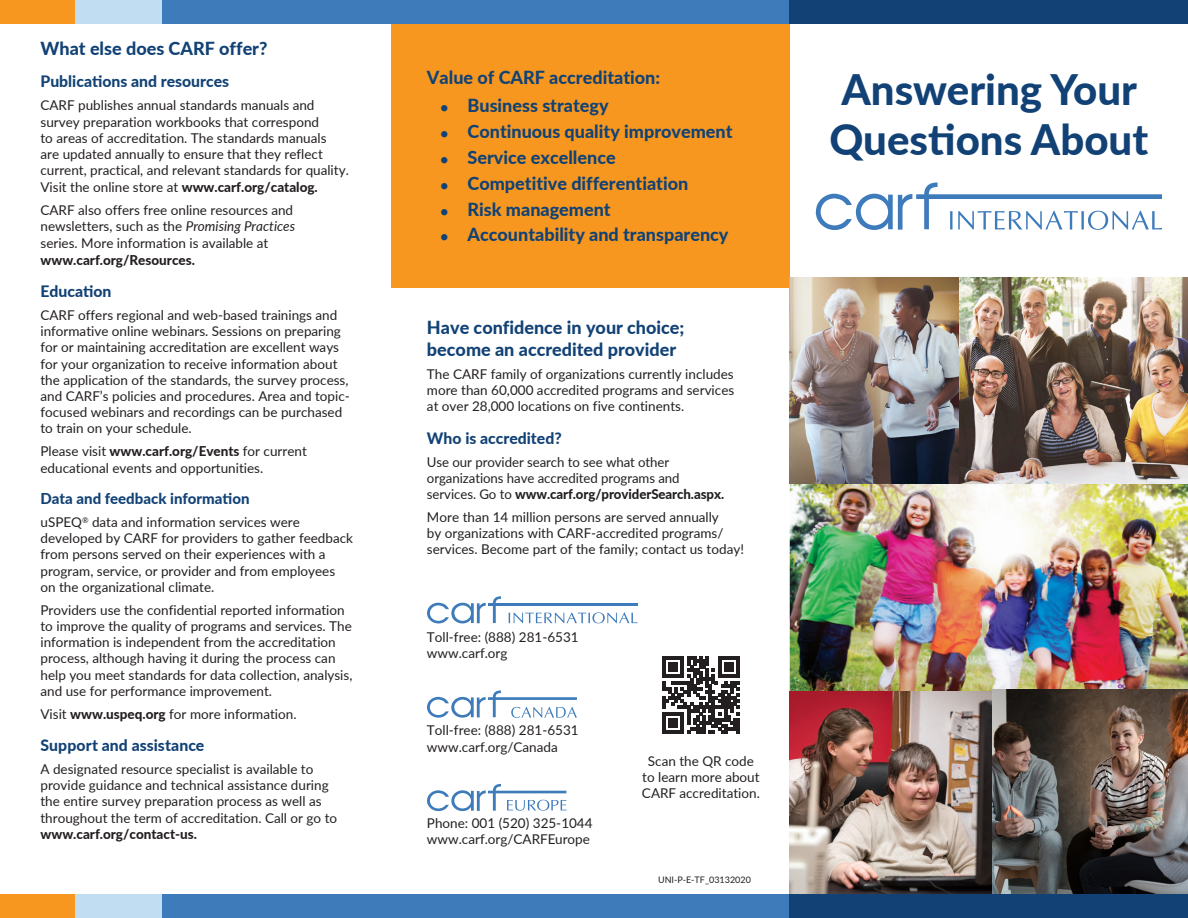
<style>
.page{position:relative;width:1188px;height:918px;background:#fff}
.page>*{position:absolute;margin:0;border:0;box-sizing:border-box;transform-origin:0 0}
.t1{font:800 42px/50.4px "Lato";color:#124275}
.t2{font:800 18px/21.6px "Lato";color:#124275}
.t3{font:800 15.75px "Lato";color:#124275}
.t4{font:800 15px "Lato";color:#124275}
.t5{font:13.5px/16.2px "Lato";color:#231f20}
.t6{font:9px "Lato";color:#231f20}
.s1{font-weight:800}
.s2{font-style:italic}
.s3{font-size:13.5px}
</style>
<div class="page">
<img style="left:790px;top:484px;width:398px;height:207px">
<div style="left:392px;top:15px;width:398px;height:272px;background:#f7971f"></div>
<svg style="left:816px;top:182px;width:346px;height:48px"></svg>
<svg style="left:427px;top:596px;width:210px;height:27px"></svg>
<svg style="left:427px;top:784px;width:140px;height:27px"></svg>
<svg style="left:662px;top:656px;width:78px;height:78px"></svg>
<img style="left:790px;top:278px;width:170px;height:206px">
<img style="left:960px;top:278px;width:228px;height:206px">
<img style="left:790px;top:691px;width:203px;height:204px">
<img style="left:993px;top:690px;width:195px;height:205px">
<svg style="left:427px;top:690px;width:150px;height:28px"></svg>
<div style="left:73px;top:0;width:92px;height:23px;background:#c1ddf2"></div>
<div style="left:0;top:0;width:75px;height:23px;background:#f7971f"></div>
<div style="left:163px;top:0;width:631px;height:23px;background:#3d7bba"></div>
<div style="left:790px;top:0;width:398px;height:23px;background:#124275"></div>
<div style="left:73px;top:895px;width:92px;height:23px;background:#c1ddf2"></div>
<div style="left:0;top:895px;width:75px;height:23px;background:#f7971f"></div>
<div style="left:163px;top:895px;width:631px;height:23px;background:#3d7bba"></div>
<div style="left:790px;top:895px;width:398px;height:23px;background:#124275"></div>
<p class="t2" style="left:40px;top:37px;width:228px">What else does CARF offer?</p>
<p class="t3" style="left:40px;top:70px;width:190px">Publications and resources</p>
<p class="t5" style="left:40px;top:97px;width:310px">CARF publishes annual standards manuals and survey preparation workbooks that correspond<br>to areas of accreditation. The standards manuals<br>are updated annually to ensure that they reflect current, practical, and relevant standards for quality.<br>Visit the online store at <span class="s1">www.carf.org/catalog.</span></p>
<p class="t5" style="left:40px;top:201px;width:256px">CARF also offers free online resources and newsletters, such as the <span class="s2">Promising Practices </span>series. More information is available at <span class="s1">www.carf.org/Resources.</span></p>
<p class="t3" style="left:40px;top:280px;width:72px">Education</p>
<p class="t5" style="left:40px;top:306px;width:311px">CARF offers regional and web-based trainings and informative online webinars. Sessions on preparing for or maintaining accreditation are excellent ways for your organization to receive information about the application of the standards, the survey process, and CARF’s policies and procedures. Area and topic&shy;focused webinars and recordings can be purchased to train on your schedule.</p>
<p class="t5" style="left:40px;top:443px;width:268px">Please visit <span class="s1">www.carf.org/Events</span> for current educational events and opportunities.</p>
<p class="t4" style="left:40px;top:487px;width:211px">Data and feedback information</p>
<p class="t5" style="left:40px;top:513px;width:314px">uSPEQ<sup>®</sup> data and information services were developed by CARF for providers to gather feedback from persons served on their experiences with a program, service, or provider and from employees on the organizational climate.</p>
<p class="t5" style="left:40px;top:601px;width:313px">Providers use the confidential reported information to improve the quality of programs and services. The information is independent from the accreditation process, although having it during the process can help you meet standards for data collection, analysis, and use for performance improvement.</p>
<p class="t5" style="left:40px;top:705px;width:258px">Visit <span class="s1">www.uspeq.org</span> for more information.</p>
<p class="t3" style="left:40px;top:734px;width:165px">Support and assistance</p>
<p class="t5" style="left:40px;top:761px;width:298px">A designated resource specialist is available to provide guidance and technical assistance during the entire survey preparation process as well as throughout the term of accreditation. Call or go to <span class="s1">www.carf.org/contact-us.</span></p>
<p class="t2" style="left:427px;top:65px;width:235px">Value of CARF accreditation:</p>
<p class="t2" style="left:441px;top:94px;width:170px"><span class="s3">•</span> Business strategy</p>
<p class="t2" style="left:441px;top:120px;width:294px"><span class="s3">•</span> Continuous quality improvement</p>
<p class="t2" style="left:441px;top:146px;width:177px"><span class="s3">•</span> Service excellence</p>
<p class="t2" style="left:441px;top:171px;width:249px"><span class="s3">•</span> Competitive differentiation</p>
<p class="t2" style="left:441px;top:197px;width:172px"><span class="s3">•</span> Risk management</p>
<p class="t2" style="left:441px;top:223px;width:290px"><span class="s3">•</span> Accountability and transparency</p>
<p class="t2" style="left:427px;top:316px;width:259px">Have confidence in your choice; become an accredited provider</p>
<p class="t5" style="left:427px;top:365px;width:309px;text-align:justify">The CARF family of organizations currently includes more than 60,000 accredited programs and services at over 28,000 locations on five continents.</p>
<p class="t3" style="left:427px;top:426px;width:136px">Who is accredited?</p>
<p class="t5" style="left:427px;top:453px;width:299px">Use our provider search to see what other organizations have accredited programs and services. Go to <span class="s1">www.carf.org/providerSearch.aspx.</span></p>
<p class="t5" style="left:427px;top:508px;width:318px">More than 14 million persons are served annually<br>by organizations with CARF-accredited programs/ services. Become part of the family; contact us today!</p>
<p class="t5" style="left:427px;top:628px;width:153px">Toll-free: (888) 281-6531 www.carf.org</p>
<p class="t5" style="left:427px;top:722px;width:153px">Toll-free: (888) 281-6531 www.carf.org/Canada</p>
<p class="t5" style="left:427px;top:814px;width:167px">Phone: 001 (520) 325-1044 www.carf.org/CARFEurope</p>
<p class="t5" style="left:642px;top:752px;width:119px;text-align:center">Scan the QR code to learn more about<br>CARF accreditation.</p>
<p class="t6" style="left:658px;top:874px;width:94px">UNI-P-E-TF_03132020</p>
<p class="t1" style="left:829px;top:62px;width:320px">Answering Your<br>Questions About</p>
</div>
